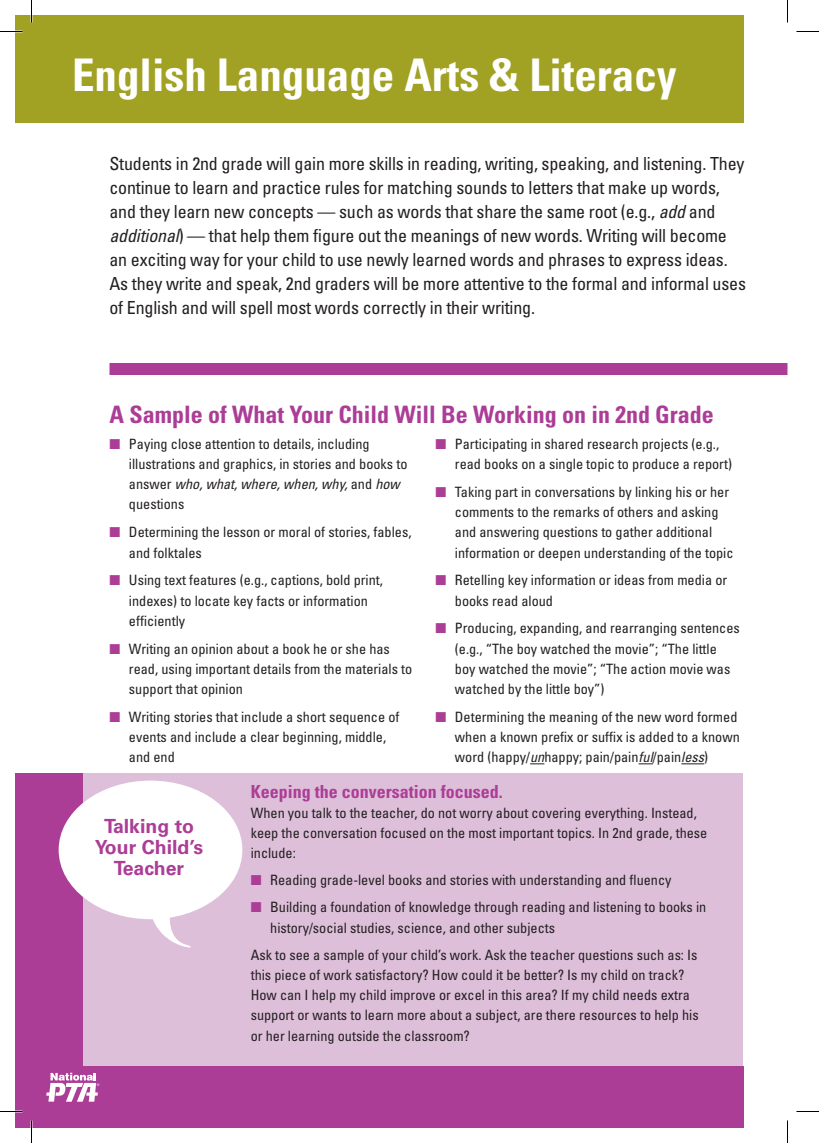
<style>
.page{position:relative;width:819px;height:1143px;background:#fff}
.page>*{position:absolute;margin:0;border:0;box-sizing:border-box;transform-origin:0 0}
.t1{font:700 condensed 45px "Univers LT Std";color:#fff}
.t2{font:700 condensed 24px "Univers LT Std";color:#ac3d96}
.t3{font:700 19.5px/21px "Univers LT Std";color:#ac3d96;text-align:center}
.t4{font:condensed 18px/24px "Univers LT Std";letter-spacing:-.01em;color:#231f20}
.t5{font:700 condensed 18px "Univers LT Std";color:#ac3d96}
.t6{font:condensed 14.25px/20.2px "Univers LT Std";color:#231f20}
.s1{font-style:italic}
.s2{color:#ac3d96}
</style>
<div class="page">
<div style="left:15px;top:15px;width:728px;height:108px;background:#a1a123"></div>
<div style="left:32px;top:773px;width:711px;height:343px;background:#debfda"></div>
<div style="left:15px;top:773px;width:68px;height:355px;background:#ac3d96"></div>
<div style="left:80px;top:1066px;width:663px;height:62px;background:#ac3d96"></div>
<svg style="left:530px;top:763px;width:14px;height:1px"></svg>
<svg style="left:639px;top:763px;width:14px;height:1px"></svg>
<svg style="left:681px;top:763px;width:23px;height:1px"></svg>
<div style="left:109px;top:363px;width:678px;height:12px;background:#ac3d96"></div>
<div style="left:59px;top:781px;width:183px;height:138px;background:#fff;border-radius:50%"></div>
<svg style="left:151px;top:914px;width:40px;height:34px"></svg>
<svg style="left:46px;top:1073px;width:54px;height:29px"></svg>
<svg style="left:0;top:31px;width:22px;height:1px"></svg>
<svg style="left:796px;top:31px;width:23px;height:1px"></svg>
<svg style="left:0;top:1111px;width:22px;height:1px"></svg>
<svg style="left:796px;top:1111px;width:23px;height:1px"></svg>
<svg style="left:31px;top:0;width:1px;height:22px"></svg>
<svg style="left:31px;top:1120px;width:1px;height:23px"></svg>
<svg style="left:787px;top:0;width:1px;height:22px"></svg>
<svg style="left:787px;top:1120px;width:1px;height:23px"></svg>
<h1 class="t1" style="left:72px;top:47px;width:606px">English Language Arts &amp; Literacy</h1>
<p class="t4" style="left:109px;top:151px;width:638px">Students in 2nd grade will gain more skills in reading, writing, speaking, and listening. They continue to learn and practice rules for matching sounds to letters that make up words, and they learn new concepts — such as words that share the same root (e.g., <span class="s1">add</span> and <span class="s1">additional</span>) — that help them figure out the meanings of new words. Writing will become an exciting way for your child to use newly learned words and phrases to express ideas.<br>As they write and speak, 2nd graders will be more attentive to the formal and informal uses of English and will spell most words correctly in their writing.</p>
<h2 class="t2" style="left:109px;top:400px;width:606px">A Sample of What Your Child Will Be Working on in 2nd Grade</h2>
<p class="t6" style="left:129px;top:433px;width:280px;text-indent:-19px"><span class="s2">■</span> Paying close attention to details, including illustrations and graphics, in stories and books to answer <span class="s1">who, what, where, when, why,</span> and <span class="s1">how </span>questions</p>
<p class="t6" style="left:129px;top:522px;width:284px;text-indent:-19px"><span class="s2">■</span> Determining the lesson or moral of stories, fables, and folktales</p>
<p class="t6" style="left:129px;top:570px;width:256px;text-indent:-19px"><span class="s2">■</span> Using text features (e.g., captions, bold print, indexes) to locate key facts or information efficiently</p>
<p class="t6" style="left:129px;top:638px;width:285px;text-indent:-19px"><span class="s2">■</span> Writing an opinion about a book he or she has read, using important details from the materials to support that opinion</p>
<p class="t6" style="left:129px;top:707px;width:272px;text-indent:-19px"><span class="s2">■</span> Writing stories that include a short sequence of events and include a clear beginning, middle, and end</p>
<p class="t6" style="left:455px;top:433px;width:279px;text-indent:-19px"><span class="s2">■</span> Participating in shared research projects (e.g., read books on a single topic to produce a report)</p>
<p class="t6" style="left:455px;top:481px;width:280px;text-indent:-19px"><span class="s2">■</span> Taking part in conversations by linking his or her comments to the remarks of others and asking and answering questions to gather additional information or deepen understanding of the topic</p>
<p class="t6" style="left:455px;top:570px;width:274px;text-indent:-19px"><span class="s2">■</span> Retelling key information or ideas from media or books read aloud</p>
<p class="t6" style="left:455px;top:618px;width:286px;text-indent:-19px"><span class="s2">■</span> Producing, expanding, and rearranging sentences (e.g., “The boy watched the movie”; “The little boy watched the movie”; “The action movie was watched by the little boy”)</p>
<p class="t6" style="left:455px;top:707px;width:286px;text-indent:-19px"><span class="s2">■</span> Determining the meaning of the new word formed when a known prefix or suffix is added to a known word (happy/<span class="s1">un</span>happy; pain/pain<span class="s1">ful</span>/pain<span class="s1">less</span>)</p>
<h3 class="t3" style="left:95px;top:816px;width:110px">Talking to<br>Your Child’s<br>Teacher</h3>
<p class="t5" style="left:251px;top:780px;width:253px">Keeping the conversation focused.</p>
<p class="t6" style="left:251px;top:803px;width:458px">When you talk to the teacher, do not worry about covering everything. Instead, keep the conversation focused on the most important topics. In 2nd grade, these include:</p>
<p class="t6" style="left:251px;top:870px;width:422px"><span class="s2">■</span> Reading grade-level books and stories with understanding and fluency</p>
<p class="t6" style="left:270px;top:897px;width:438px;text-indent:-19px"><span class="s2">■</span> Building a foundation of knowledge through reading and listening to books in history/social studies, science, and other subjects</p>
<p class="t6" style="left:251px;top:944px;width:449px">Ask to see a sample of your child’s work. Ask the teacher questions such as: Is this piece of work satisfactory? How could it be better? Is my child on track?<br>How can I help my child improve or excel in this area? If my child needs extra support or wants to learn more about a subject, are there resources to help his or her learning outside the classroom?</p>
</div>
